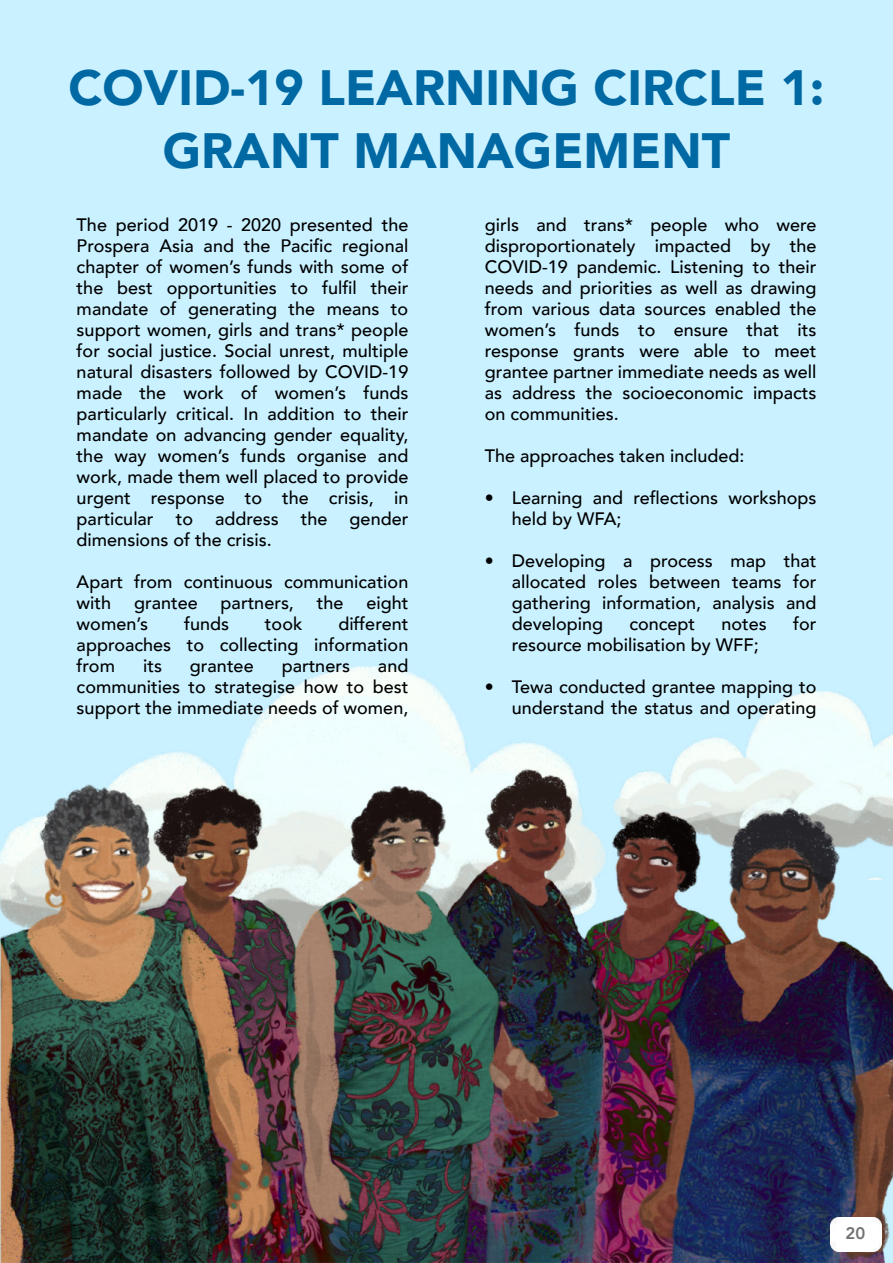
<style>
.page{position:relative;width:893px;height:1263px;background:#fff}
.page>*{position:absolute;margin:0;border:0;box-sizing:border-box;transform-origin:0 0}
.t1{font:900 49.5px/63px "Avenir";color:#0068a3;text-align:center}
.t2{font:500 18px/21px "Avenir";color:#000;text-align:justify}
.t3{font:800 16.65px "Avenir";color:#727272}
</style>
<div class="page">
<img style="left:614px;top:692px;width:279px;height:77px">
<img style="left:0;top:667px;width:606px;height:102px">
<img style="left:0;top:769px;width:893px;height:494px">
<img style="left:830px;top:1217px;width:51px;height:34px">
<h1 class="t1" style="left:68px;top:55px;width:758px">COVID-19 LEARNING CIRCLE 1:<br>GRANT MANAGEMENT</h1>
<p class="t2" style="left:77px;top:213px;width:333px">The period 2019 - 2020 presented the Prospera Asia and the Pacific regional chapter of women’s funds with some of the best opportunities to fulfil their mandate of generating the means to support women, girls and trans* people for social justice. Social unrest, multiple natural disasters followed by COVID-19 made the work of women’s funds particularly critical. In addition to their mandate on advancing gender equality, the way women’s funds organise and work, made them well placed to provide urgent response to the crisis, in particular to address the gender dimensions of the crisis.</p>
<p class="t2" style="left:77px;top:570px;width:333px">Apart from continuous communication with</p>
<p class="t2" style="left:134px;top:591px;width:65px">grantee</p>
<p class="t2" style="left:221px;top:591px;width:75px">partners,</p>
<p class="t2" style="left:317px;top:591px;width:28px">the</p>
<p class="t2" style="left:366px;top:591px;width:43px">eight</p>
<p class="t2" style="left:77px;top:612px;width:73px">women’s</p>
<p class="t2" style="left:184px;top:612px;width:46px">funds</p>
<p class="t2" style="left:265px;top:612px;width:39px">took</p>
<p class="t2" style="left:77px;top:612px;width:333px;text-indent:262px">different approaches to collecting information from</p>
<p class="t2" style="left:77px;top:654px;width:333px;text-indent:301px">and communities to strategise how to best support the immediate needs of women,</p>
<p class="t2" style="left:143px;top:654px;width:20px">its</p>
<p class="t2" style="left:190px;top:654px;width:65px">grantee</p>
<p class="t2" style="left:282px;top:654px;width:70px">partners</p>
<p class="t2" style="left:485px;top:213px;width:333px">girls and trans* people who were disproportionately impacted by the COVID-19 pandemic. Listening to their needs and priorities as well as drawing from various data sources enabled the women’s funds to ensure that its response grants were able to meet grantee partner immediate needs as well as address the socioeconomic impacts on communities.</p>
<p class="t2" style="left:485px;top:444px;width:261px">The approaches taken included:</p>
<p class="t2" style="left:512px;top:486px;width:306px;text-indent:-27px">• Learning and reflections workshops held by WFA;</p>
<p class="t2" style="left:512px;top:549px;width:306px;text-indent:-27px">• Developing a process map that allocated roles between teams for gathering information, analysis and developing</p>
<p class="t2" style="left:629px;top:612px;width:67px">concept</p>
<p class="t2" style="left:722px;top:612px;width:47px">notes</p>
<p class="t2" style="left:793px;top:612px;width:25px">for</p>
<p class="t2" style="left:512px;top:633px;width:249px">resource mobilisation by WFF;</p>
<p class="t2" style="left:485px;top:675px;width:333px;text-align:right">• Tewa conducted grantee mapping to understand the status and operating</p>
<p class="t3" style="left:846px;top:1220px;width:21px">20</p>
</div>
